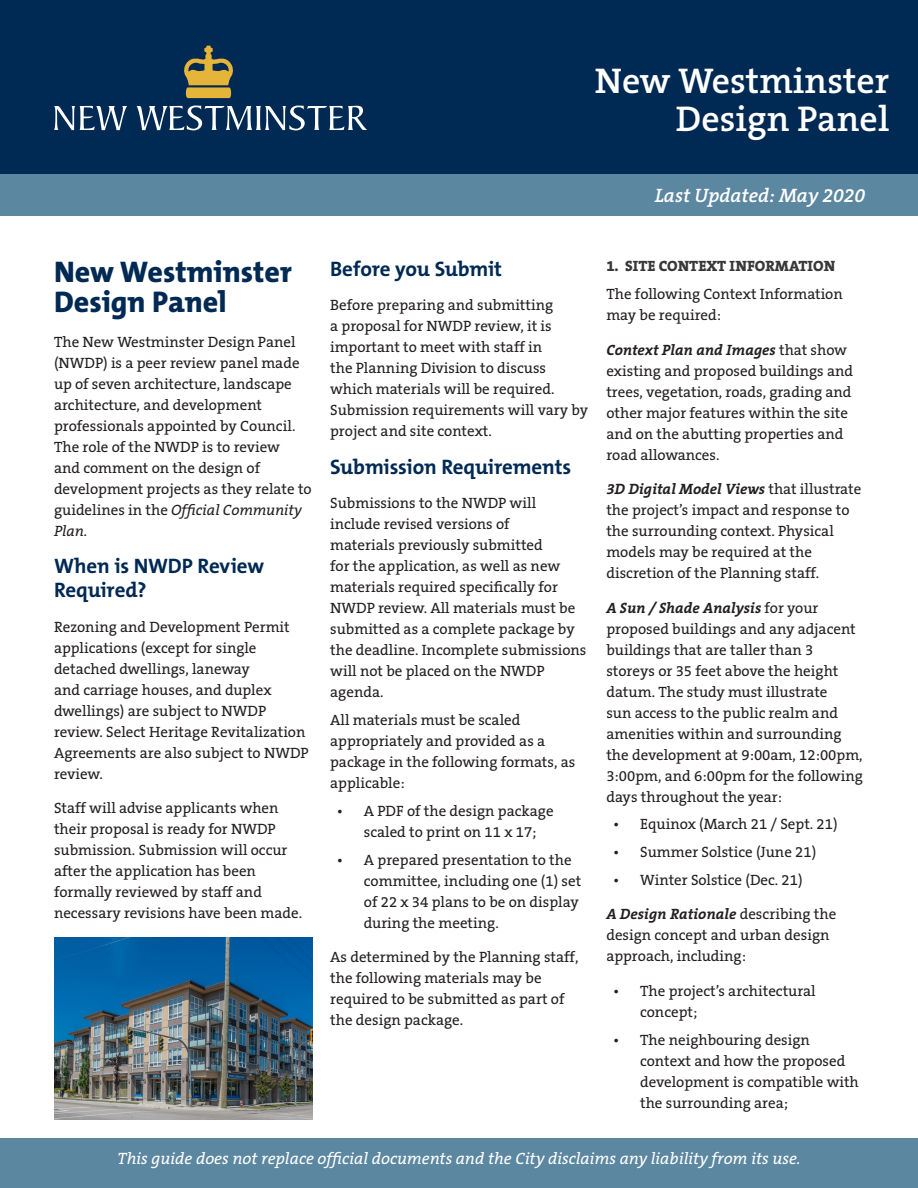
<style>
.page{position:relative;width:918px;height:1188px;background:#fff}
.page>*{position:absolute;margin:0;border:0;box-sizing:border-box;transform-origin:0 0}
.t1{font:600 36px/37.5px "The Serif B6";color:#fff;text-align:right}
.Heading{font:800 30px/30px "The Mix B8";color:#002953}
.Body_Text{font:700 21px/24px "The Mix B7";letter-spacing:-.01em;color:#002953}
.Subheading{font:700 21px "The Mix B7";letter-spacing:-.01em;color:#002953}
.Date{font:italic 600 19.5px "The Serif B6";color:#fff}
.t2{font:italic 16.5px "The Serif B5 Plain";color:#fff}
.Body_Text-2{font:15px/21px "The Serif B5 Plain";color:#231f20}
.Body_-_bullet_header{font:15px/21px "The Serif B5 Plain";color:#231f20}
.t3{font:800 15px "The Serif B8";color:#383839}
.s1{font-style:italic}
.s2{font-family:"The Serif B7";font-weight:700;font-style:italic}
</style>
<div class="page">
<div style="left:0;top:0;width:918px;height:174px;background:#002953"></div>
<div style="left:0;top:174px;width:918px;height:42px;background:#5c87a1"></div>
<svg style="left:54px;top:106px;width:313px;height:24px"></svg>
<svg style="left:184px;top:46px;width:49px;height:52px"></svg>
<div style="left:0;top:1138px;width:918px;height:50px;background:#5c87a1"></div>
<img style="left:54px;top:937px;width:258px;height:182px">
<p class="t1" style="left:595px;top:63px;width:296px">New Westminster<br>Design Panel</p>
<p class="Date" style="left:655px;top:185px;width:212px">Last Updated: May 2020</p>
<p class="Heading" style="left:54px;top:258px;width:239px">New Westminster<br>Design Panel</p>
<p class="Body_Text-2" style="left:54px;top:332px;width:259px">The New Westminster Design Panel (NWDP) is a peer review panel made up of seven architecture, landscape architecture, and development professionals appointed by Council.<br>The role of the NWDP is to review<br>and comment on the design of development projects as they relate to guidelines in the <span class="s1">Official Community<br>Plan.</span></p>
<p class="Body_Text" style="left:54px;top:555px;width:212px">When is NWDP Review<br>Required?</p>
<p class="Body_Text-2" style="left:54px;top:617px;width:256px">Rezoning and Development Permit applications (except for single detached dwellings, laneway<br>and carriage houses, and duplex dwellings) are subject to NWDP review. Select Heritage Revitalization<br>Agreements are also subject to NWDP review.</p>
<p class="Body_Text-2" style="left:54px;top:798px;width:250px">Staff will advise applicants when their proposal is ready for NWDP submission. Submission will occur after the application has been formally reviewed by staff and necessary revisions have been made.</p>
<p class="Body_Text" style="left:330px;top:257px;width:173px">Before you Submit</p>
<p class="Body_Text-2" style="left:330px;top:295px;width:260px">Before preparing and submitting<br>a proposal for NWDP review, it is important to meet with staff in<br>the Planning Division to discuss which materials will be required.<br>Submission requirements will vary by project and site context.</p>
<p class="Subheading" style="left:330px;top:455px;width:243px">Submission Requirements</p>
<p class="Body_-_bullet_header" style="left:330px;top:493px;width:258px">Submissions to the NWDP will include revised versions of<br>materials previously submitted<br>for the application, as well as new materials required specifically for<br>NWDP review. All materials must be submitted as a complete package by the deadline. Incomplete submissions will not be placed on the NWDP agenda.</p>
<p class="Body_-_bullet_header" style="left:330px;top:710px;width:247px">All materials must be scaled appropriately and provided as a package in the following formats, as applicable:</p>
<p class="Body_-_bullet_header" style="left:364px;top:801px;width:191px;text-indent:-27px">• A PDF of the design package scaled to print on 11 x 17;</p>
<p class="Body_-_bullet_header" style="left:364px;top:849px;width:219px;text-indent:-27px">• A prepared presentation to the committee, including one (1) set of 22 x 34 plans to be on display during the meeting.</p>
<p class="Body_Text-2" style="left:330px;top:947px;width:250px">As determined by the Planning staff, the following materials may be required to be submitted as part of the design package.</p>
<p class="t3" style="left:606px;top:258px;width:230px">1. SITE CONTEXT INFORMATION</p>
<p class="Body_Text-2" style="left:606px;top:284px;width:238px">The following Context Information may be required:</p>
<p class="Body_Text-2" style="left:606px;top:339px;width:248px"><span class="s2">Context Plan and Images</span> that show existing and proposed buildings and trees, vegetation, roads, grading and other major features within the site and on the abutting properties and road allowances.</p>
<p class="Body_Text-2" style="left:606px;top:479px;width:257px"><span class="s2">3D Digital Model Views</span> that illustrate the project’s impact and response to the surrounding context. Physical models may be required at the discretion of the Planning staff.</p>
<p class="Body_-_bullet_header" style="left:606px;top:597px;width:258px"><span class="s2">A Sun / Shade Analysis</span> for your proposed buildings and any adjacent buildings that are taller than 3 storeys or 35 feet above the height datum. The study must illustrate<br>sun access to the public realm and amenities within and surrounding the development at 9:00am, 12:00pm, 3:00pm, and 6:00pm for the following days throughout the year:</p>
<p class="Body_-_bullet_header" style="left:613px;top:814px;width:226px">• Equinox (March 21 / Sept. 21)</p>
<p class="Body_-_bullet_header" style="left:613px;top:842px;width:205px">• Summer Solstice (June 21)</p>
<p class="Body_-_bullet_header" style="left:613px;top:870px;width:191px">• Winter Solstice (Dec. 21)</p>
<p class="Body_Text-2" style="left:606px;top:904px;width:232px"><span class="s2">A Design Rationale</span> describing the design concept and urban design approach, including:</p>
<p class="Body_-_bullet_header" style="left:640px;top:981px;width:177px;text-indent:-27px">• The project’s architectural concept;</p>
<p class="Body_-_bullet_header" style="left:640px;top:1029px;width:220px;text-indent:-27px">• The neighbouring design context and how the proposed development is compatible with the surrounding area;</p>
<p class="t2" style="left:117px;top:1150px;width:685px">This guide does not replace official documents and the City disclaims any liability from its use.</p>
</div>
